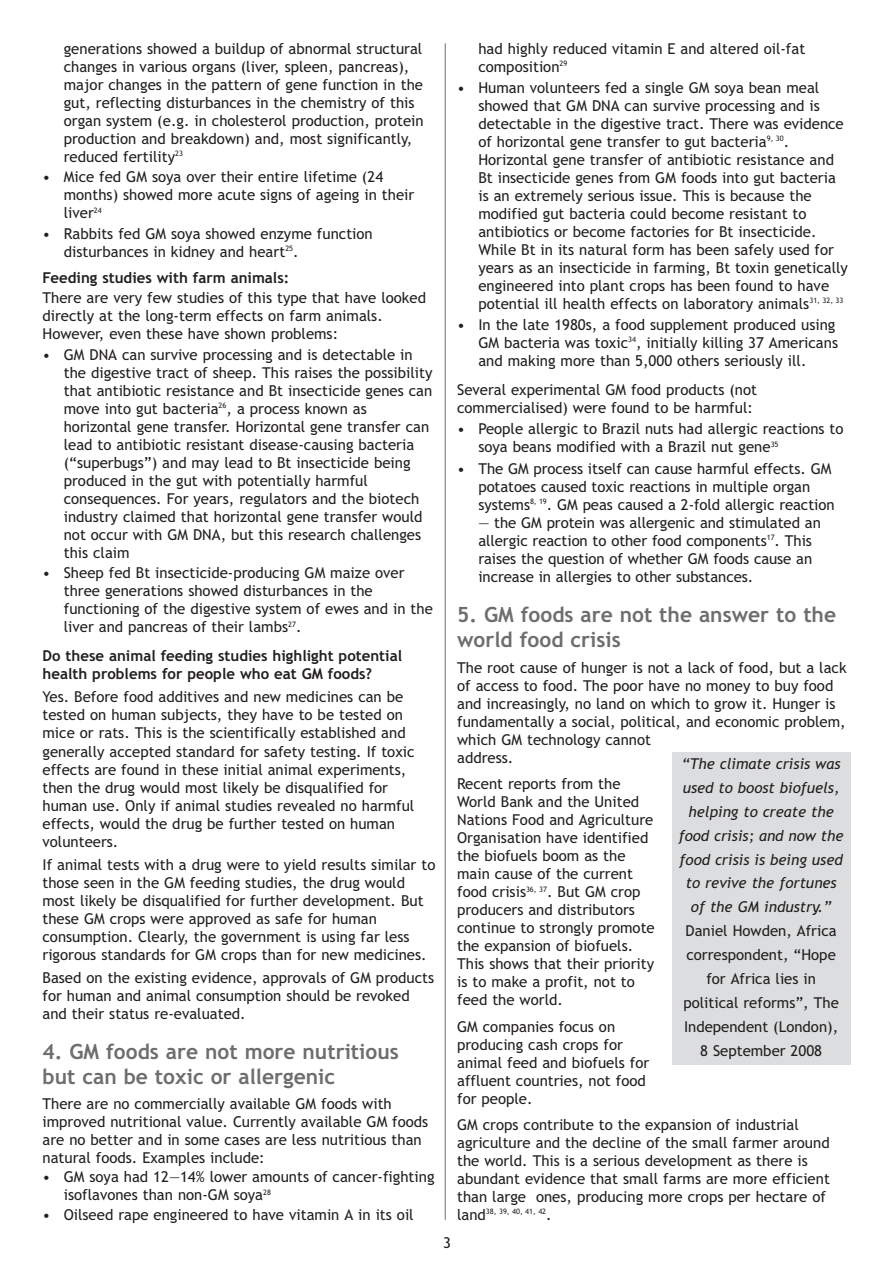
<style>
.page{position:relative;width:893px;height:1263px;background:#fff}
.page>*{position:absolute;margin:0;border:0;box-sizing:border-box;transform-origin:0 0}
.t1{font:700 21px/25.2px "Trebuchet MS";color:#6c6e70}
.t2{font:15px/18px "Trebuchet MS";color:#231f20}
.t3{font:italic 15px/23.9px "Trebuchet MS";color:#231f20;text-align:center}
.t4{font:700 15px/18px "Trebuchet MS";color:#231f20}
.t5{font:7.5px "Trebuchet MS";color:#231f20}
.s1{font-size:15px}
</style>
<div class="page">
<hr style="left:445px;top:43px;width:1px;height:1177px;background:#6c6e70">
<div style="left:672px;top:752px;width:178px;height:313px;background:#dcddde"></div>
<p class="t2" style="left:64px;top:41px;width:361px">generations showed a buildup of abnormal structural changes in various organs (liver, spleen, pancreas), major changes in the pattern of gene function in the gut, reflecting disturbances in the chemistry of this organ system (e.g. in cholesterol production, protein production and breakdown) and, most significantly, reduced fertility<sup>23</sup></p>
<p class="t2" style="left:64px;top:169px;width:352px;text-indent:-21px">• Mice fed GM soya over their entire lifetime (24 months) showed more acute signs of ageing in their liver<sup>24</sup></p>
<p class="t2" style="left:64px;top:226px;width:310px;text-indent:-21px">• Rabbits fed GM soya showed enzyme function disturbances in kidney and heart<sup>25</sup>.</p>
<p class="t4" style="left:43px;top:270px;width:248px">Feeding studies with farm animals:</p>
<p class="t2" style="left:43px;top:290px;width:385px">There are very few studies of this type that have looked directly at the long-term effects on farm animals.<br>However, even these have shown problems:</p>
<p class="t2" style="left:64px;top:347px;width:370px;text-indent:-21px">• GM DNA can survive processing and is detectable in the digestive tract of sheep. This raises the possibility that antibiotic resistance and Bt insecticide genes can move into gut bacteria<sup>26</sup>, a process known as horizontal gene transfer. Horizontal gene transfer can lead to antibiotic resistant disease-causing bacteria (“superbugs”) and may lead to Bt insecticide being produced in the gut with potentially harmful consequences. For years, regulators and the biotech industry claimed that horizontal gene transfer would not occur with GM DNA, but this research challenges this claim</p>
<p class="t2" style="left:64px;top:565px;width:371px;text-indent:-21px">• Sheep fed Bt insecticide-producing GM maize over three generations showed disturbances in the functioning of the digestive system of ewes and in the liver and pancreas of their lambs<sup>27</sup>.</p>
<p class="t4" style="left:43px;top:648px;width:361px">Do these animal feeding studies highlight potential health problems for people who eat GM foods?</p>
<p class="t2" style="left:43px;top:689px;width:374px">Yes. Before food additives and new medicines can be tested on human subjects, they have to be tested on mice or rats. This is the scientifically established and generally accepted standard for safety testing. If toxic effects are found in these initial animal experiments, then the drug would most likely be disqualified for human use. Only if animal studies revealed no harmful effects, would the drug be further tested on human volunteers.</p>
<p class="t2" style="left:43px;top:857px;width:394px">If animal tests with a drug were to yield results similar to those seen in the GM feeding studies, the drug would most likely be disqualified for further development. But these GM crops were approved as safe for human consumption. Clearly, the government is using far less rigorous standards for GM crops than for new medicines.</p>
<p class="t2" style="left:43px;top:970px;width:393px">Based on the existing evidence, approvals of GM products for human and animal consumption should be revoked and their status re-evaluated.</p>
<h1 class="t1" style="left:43px;top:1041px;width:358px">4. GM foods are not more nutritious but can be toxic or allergenic</h1>
<p class="t2" style="left:43px;top:1095px;width:387px">There are no commercially available GM foods with improved nutritional value. Currently available GM foods are no better and in some cases are less nutritious than natural foods. Examples include:</p>
<p class="t2" style="left:64px;top:1169px;width:372px;text-indent:-21px">• GM soya had 12—14% lower amounts of cancer-fighting isoflavones than non-GM soya<sup>28</sup></p>
<p class="t2" style="left:43px;top:1207px;width:373px">• Oilseed rape engineered to have vitamin A in its oil</p>
<p class="t2" style="left:478px;top:41px;width:328px">had highly reduced vitamin E and altered oil-fat composition<sup>29</sup></p>
<p class="t2" style="left:478px;top:80px;width:371px;text-indent:-21px">• Human volunteers fed a single GM soya bean meal showed that GM DNA can survive processing and is detectable in the digestive tract. There was evidence of horizontal gene transfer to gut bacteria<sup>9,</sup> <sup>30</sup>.<br>Horizontal gene transfer of antibiotic resistance and Bt insecticide genes from GM foods into gut bacteria is an extremely serious issue. This is because the modified gut bacteria could become resistant to antibiotics or become factories for Bt insecticide.<br>While Bt in its natural form has been safely used for years as an insecticide in farming, Bt toxin genetically engineered into plant crops has been found to have potential ill health effects on laboratory animals<sup>31,</sup> <sup>32,</sup> <sup>33</sup></p>
<p class="t2" style="left:478px;top:317px;width:361px;text-indent:-21px">• In the late 1980s, a food supplement produced using<br>GM bacteria was toxic<sup>34</sup>, initially killing 37 Americans and making more than 5,000 others seriously ill.</p>
<p class="t2" style="left:457px;top:382px;width:301px">Several experimental GM food products (not commercialised) were found to be harmful:</p>
<p class="t2" style="left:478px;top:421px;width:367px;text-indent:-21px">• People allergic to Brazil nuts had allergic reactions to soya beans modified with a Brazil nut gene<sup>35</sup></p>
<p class="t2" style="left:478px;top:460px;width:358px;text-indent:-21px">• The GM process itself can cause harmful effects. GM potatoes caused toxic reactions in multiple organ systems<sup>8,</sup> <sup>19</sup>. GM peas caused a 2-fold allergic reaction</p>
<p class="t2" style="left:478px;top:514px;width:344px">— the GM protein was allergenic and stimulated an allergic reaction to other food components<sup>17</sup>. This raises the question of whether GM foods cause an increase in allergies to other substances.</p>
<h1 class="t1" style="left:457px;top:604px;width:381px">5. GM foods are not the answer to the world food crisis</h1>
<p class="t2" style="left:457px;top:660px;width:391px">The root cause of hunger is not a lack of food, but a lack of access to food. The poor have no money to buy food and increasingly, no land on which to grow it. Hunger is fundamentally a social, political, and economic problem, which GM technology cannot<br>address.</p>
<p class="t2" style="left:457px;top:776px;width:199px">Recent reports from the<br>World Bank and the United<br>Nations Food and Agriculture<br>Organisation have identified the biofuels boom as the main cause of the current food crisis<sup>36,</sup> <sup>37</sup>. But GM crop producers and distributors continue to strongly promote the expansion of biofuels.<br>This shows that their priority is to make a profit, not to feed the world.</p>
<p class="t2" style="left:457px;top:1019px;width:194px">GM companies focus on producing cash crops for animal feed and biofuels for affluent countries, not food for people.</p>
<p class="t2" style="left:457px;top:1117px;width:374px">GM crops contribute to the expansion of industrial agriculture and the decline of the small farmer around the world. This is a serious development as there is abundant evidence that small farms are more efficient than large ones, producing more crops per hectare of</p>
<p class="t5" style="left:457px;top:1209px;width:96px"><span class="s1">land</span>38, 39, 40, 41, 42<span class="s1">.</span></p>
<p class="t3" style="left:679px;top:753px;width:166px">“The climate crisis was used to boost biofuels, helping to create the food crisis; and now the food crisis is being used to revive the fortunes of the GM industry.”</p>
<p class="t2" style="left:683px;top:920px;width:157px;line-height:23.9px;text-align:center">Daniel Howden, Africa correspondent, “Hope for Africa lies in political reforms”, The<br>Independent (London),<br>8 September 2008</p>
<p class="t2" style="left:443px;top:1235px;width:9px">3</p>
</div>
